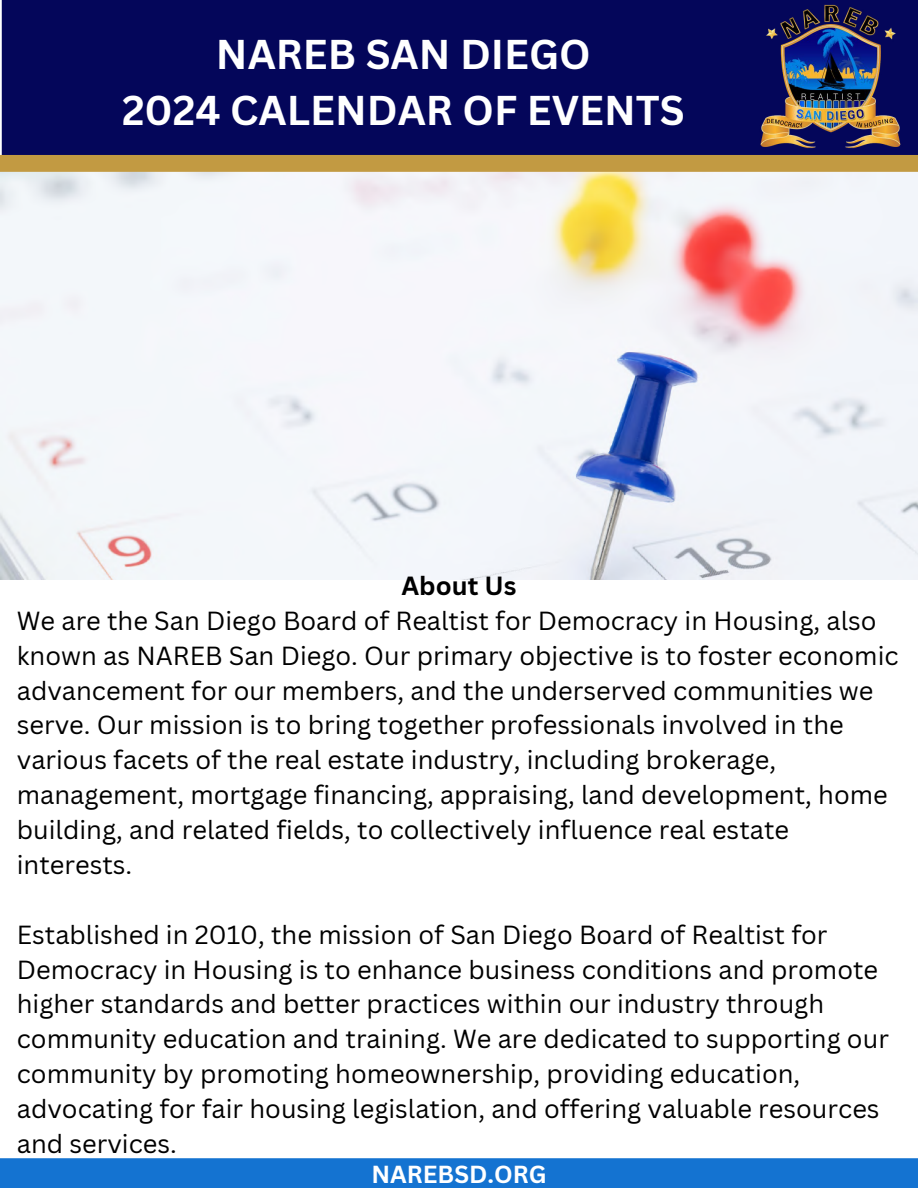
<style>
.page{position:relative;width:918px;height:1188px;background:#fff}
.page>*{position:absolute;margin:0;border:0;box-sizing:border-box;transform-origin:0 0}
.t1{font:700 40.5px/56.1px "Canva Sans";color:#fff;text-align:center}
.t2{font:700 25.65px "Canva Sans";color:#000}
.t3{font:25.5px/34.8px "Canva Sans";color:#000}
.t4{font:700 24px "Canva Sans";color:#fff}
</style>
<div class="page">
<div style="left:0;top:1158px;width:918px;height:30px;background:#1473d1"></div>
<img style="left:0;top:172px;width:918px;height:407px">
<div style="left:2px;top:0;width:916px;height:155px;background:#04065a"></div>
<div style="left:0;top:155px;width:918px;height:17px;background:#c29a42"></div>
<img style="left:756px;top:0;width:150px;height:150px">
<h1 class="t1" style="left:122px;top:25px;width:564px">NAREB SAN DIEGO<br>2024 CALENDAR OF EVENTS</h1>
<p class="t2" style="left:401px;top:568px;width:117px">About Us</p>
<p class="t3" style="left:17px;top:602px;width:883px">We are the San Diego Board of Realtist for Democracy in Housing, also known as NAREB San Diego. Our primary objective is to foster economic advancement for our members, and the underserved communities we serve. Our mission is to bring together professionals involved in the various facets of the real estate industry, including brokerage, management, mortgage financing, appraising, land development, home building, and related fields, to collectively influence real estate interests.</p>
<p class="t3" style="left:17px;top:916px;width:874px">Established in 2010, the mission of San Diego Board of Realtist for Democracy in Housing is to enhance business conditions and promote higher standards and better practices within our industry through community education and training. We are dedicated to supporting our community by promoting homeownership, providing education, advocating for fair housing legislation, and offering valuable resources and services.</p>
<p class="t4" style="left:371px;top:1157px;width:177px">NAREBSD.ORG</p>
</div>
